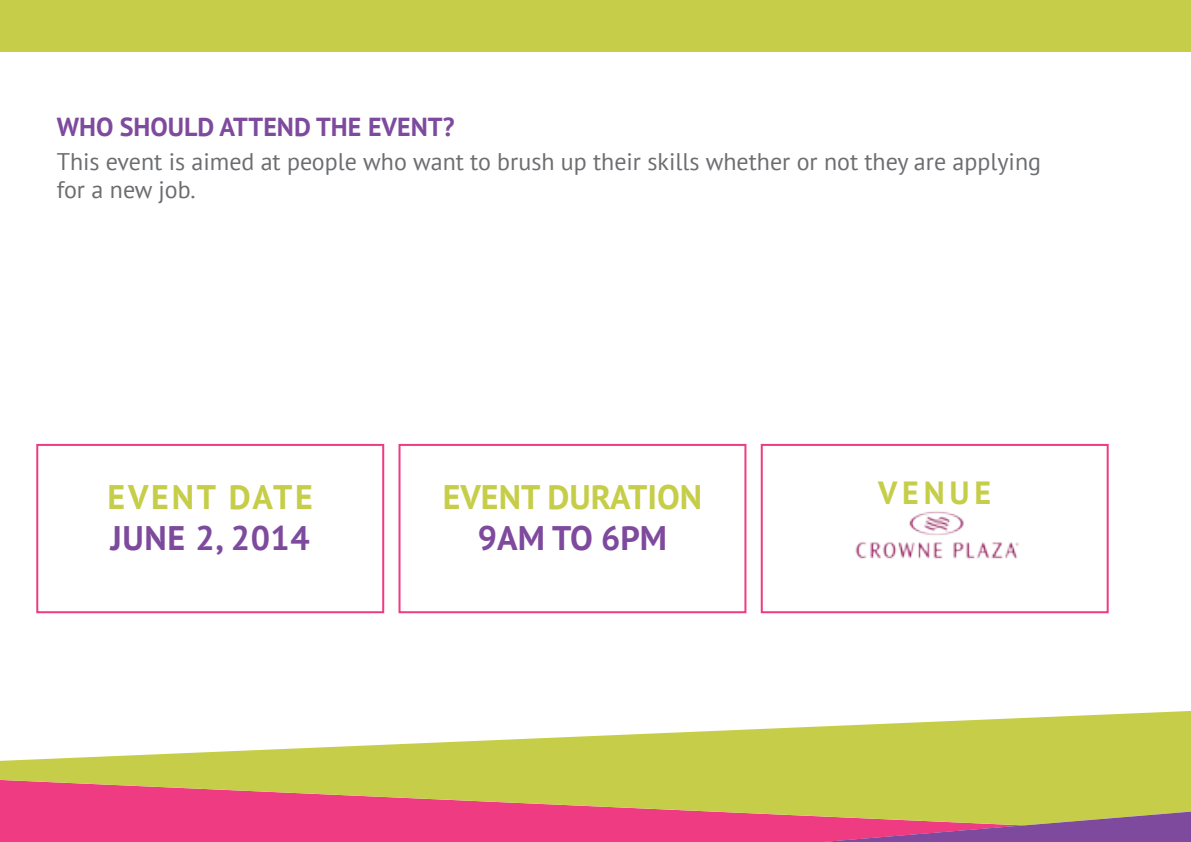
<style>
.page{position:relative;width:1191px;height:842px;background:#fff}
.page>*{position:absolute;margin:0;border:0;box-sizing:border-box;transform-origin:0 0}
.t1{font:700 34px "PT Sans";letter-spacing:.02em;color:#7e4a9d}
.t2{font:700 34px "PT Sans";color:#c6ce49}
.t3{font:700 34px "PT Sans";letter-spacing:.08em;color:#c6ce49}
.t4{font:700 32px "PT Sans";letter-spacing:.15em;color:#c6ce49}
.t5{font:700 26px "PT Sans";color:#7e4a9d}
.t6{font:24px/28.8px "PT Sans";color:#6c6d70}
</style>
<div class="page">
<div style="left:0;top:825px;width:822px;height:17px;background:#ef3b81"></div>
<div style="left:0;top:0;width:1191px;height:51px;background:#c6ce49"></div>
<svg style="left:0;top:711px;width:1191px;height:114px;fill:#c6ce49"></svg>
<svg style="left:822px;top:809px;width:369px;height:33px;background:#ad737c"></svg>
<div style="left:36px;top:444px;width:348px;height:169px;border:2px solid #ef3b81"></div>
<div style="left:398px;top:444px;width:348px;height:169px;border:2px solid #ef3b81"></div>
<div style="left:760px;top:444px;width:348px;height:169px;border:2px solid #ef3b81"></div>
<img style="left:855px;top:511px;width:164px;height:48px">
<p class="t5" style="left:57px;top:109px;width:399px">WHO SHOULD ATTEND THE EVENT?</p>
<p class="t6" style="left:57px;top:146px;width:985px">This event is aimed at people who want to brush up their skills whether or not they are applying for a new job.</p>
<h1 class="t3" style="left:107px;top:475px;width:207px">EVENT DATE</h1>
<h1 class="t1" style="left:111px;top:515px;width:201px">JUNE 2, 2014</h1>
<h1 class="t2" style="left:443px;top:475px;width:261px">EVENT DURATION</h1>
<h1 class="t1" style="left:478px;top:515px;width:191px">9AM TO 6PM</h1>
<h2 class="t4" style="left:878px;top:472px;width:114px">VENUE</h2>
</div>
